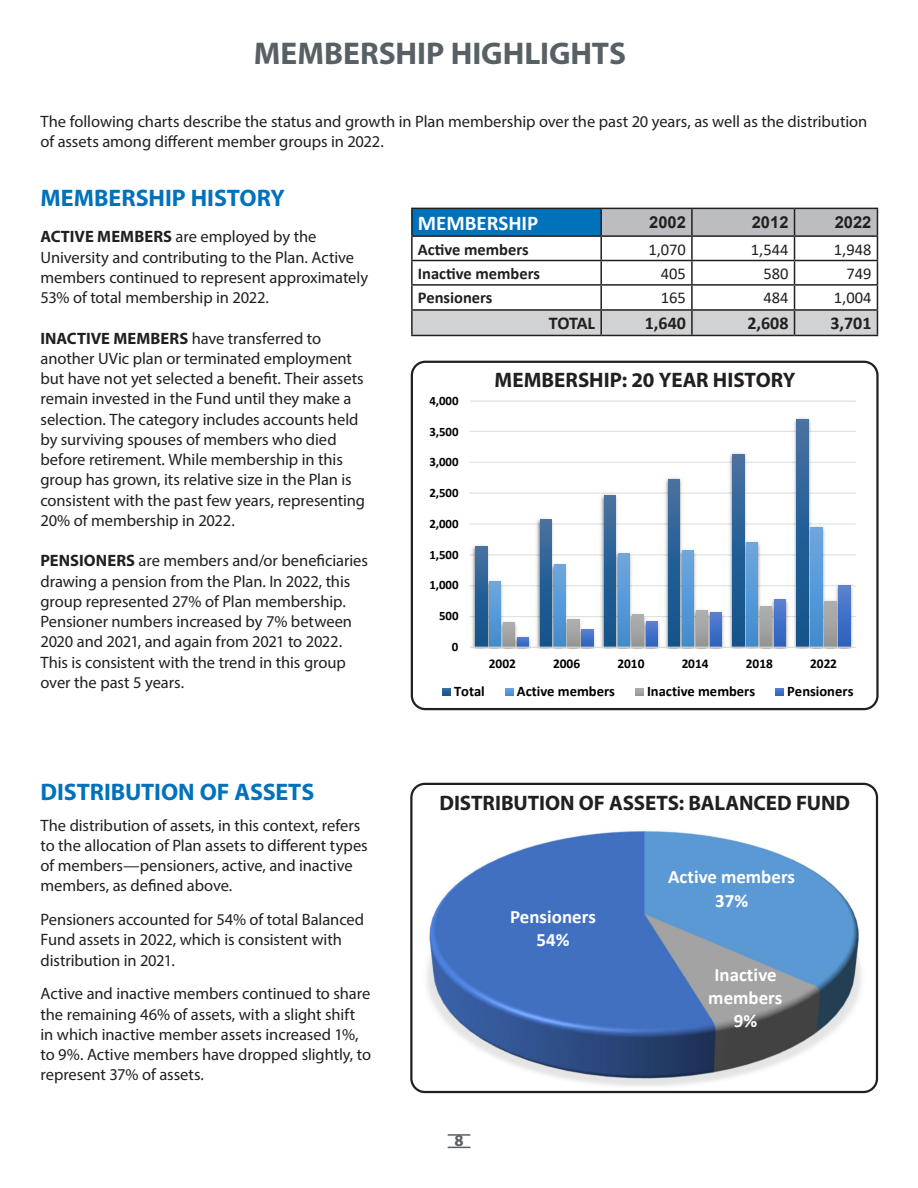
<style>
.page{position:relative;width:918px;height:1188px;background:#fff}
.page>*{position:absolute;margin:0;border:0;box-sizing:border-box;transform-origin:0 0}
.t1{font:700 31.5px "Myriad Pro";color:#576065}
.CHART_LABELS{font:700 24px "Myriad Pro";color:#0072bc}
.CHART_TITLES{font:700 21px "Myriad Pro";color:#231f20}
.Table_Body{font:700 21px "Calibri";color:#fff}
.t2{font:700 18.9px/23.1px "Calibri";color:#fff;text-align:center}
.Table_Body-2{font:700 18px "Calibri";color:#231f20}
.BODY_COPY_2020{font:16.5px/20.2px "Myriad Pro";letter-spacing:-.005em;color:#231f20}
.Table_Body-3{font:700 16.5px "Calibri";color:#231f20}
.Table_Body-4{font:16.5px "Calibri";color:#231f20}
.Table_Body-5{font:700 16.5px "Arial";color:#231f20}
.t3{font:700 16.5px "Myriad Pro";color:#576065}
.t4{font:700 14.55px "Calibri";color:#000}
.t5{font:700 13.35px "Calibri";color:#000}
.t6{font:700 12.75px "Calibri";color:#000}
.s1{font-weight:700}
</style>
<div class="page">
<svg style="left:448px;top:1147px;width:22px;height:1px"></svg>
<hr style="left:448px;top:1134px;width:22px;height:2px;background:#576065">
<hr style="left:411px;top:208px;width:190px;height:1px;background:#231f20">
<hr style="left:411px;top:209px;width:2px;height:26px;background:#231f20">
<hr style="left:411px;top:235px;width:190px;height:2px;background:#231f20">
<hr style="left:411px;top:237px;width:2px;height:23px;background:#231f20">
<hr style="left:411px;top:260px;width:190px;height:1px;background:#231f20">
<hr style="left:411px;top:261px;width:2px;height:23px;background:#231f20">
<hr style="left:411px;top:284px;width:190px;height:2px;background:#231f20">
<hr style="left:411px;top:286px;width:2px;height:23px;background:#231f20">
<hr style="left:411px;top:309px;width:190px;height:2px;background:#231f20">
<hr style="left:411px;top:311px;width:2px;height:24px;background:#231f20">
<svg style="left:412px;top:208px;width:466px;height:127px"></svg>
<hr style="left:411px;top:335px;width:190px;height:1px;background:#231f20">
<hr style="left:601px;top:335px;width:91px;height:1px;background:#231f20">
<hr style="left:692px;top:335px;width:103px;height:1px;background:#231f20">
<hr style="left:795px;top:335px;width:83px;height:1px;background:#231f20">
<hr style="left:470px;top:401px;width:386px;height:1px;background:#d9d9d9">
<img style="left:470px;top:418px;width:386px;height:231px">
<img style="left:476px;top:546px;width:11px;height:101px">
<img style="left:540px;top:520px;width:11px;height:127px">
<img style="left:604px;top:496px;width:12px;height:151px">
<img style="left:669px;top:479px;width:11px;height:168px">
<img style="left:733px;top:454px;width:11px;height:193px">
<img style="left:797px;top:420px;width:11px;height:227px">
<img style="left:490px;top:581px;width:11px;height:66px">
<img style="left:554px;top:565px;width:11px;height:82px">
<img style="left:618px;top:554px;width:12px;height:93px">
<img style="left:683px;top:551px;width:11px;height:96px">
<img style="left:747px;top:543px;width:11px;height:104px">
<img style="left:811px;top:527px;width:11px;height:120px">
<img style="left:504px;top:622px;width:11px;height:25px">
<img style="left:568px;top:620px;width:11px;height:27px">
<img style="left:632px;top:615px;width:11px;height:32px">
<img style="left:696px;top:610px;width:12px;height:37px">
<img style="left:761px;top:607px;width:11px;height:40px">
<img style="left:825px;top:601px;width:11px;height:46px">
<svg style="left:518px;top:637px;width:11px;height:10px"></svg>
<img style="left:582px;top:630px;width:11px;height:17px">
<img style="left:646px;top:622px;width:11px;height:25px">
<img style="left:710px;top:612px;width:12px;height:35px">
<img style="left:775px;top:600px;width:11px;height:47px">
<img style="left:839px;top:585px;width:11px;height:62px">
<hr style="left:470px;top:647px;width:386px;height:1px;background:#d9d9d9">
<svg style="left:442px;top:688px;width:8px;height:8px"></svg>
<svg style="left:505px;top:688px;width:8px;height:8px"></svg>
<svg style="left:635px;top:688px;width:8px;height:8px"></svg>
<svg style="left:776px;top:688px;width:8px;height:8px"></svg>
<div style="left:411px;top:361px;width:468px;height:349px;border:2px solid #231f20;border-radius:14px"></div>
<img style="left:414px;top:830px;width:459px;height:261px">
<div style="left:410px;top:783px;width:468px;height:310px;border:2px solid #231f20;border-radius:14px"></div>
<p class="t1" style="left:254px;top:33px;width:374px">MEMBERSHIP HIGHLIGHTS</p>
<p class="BODY_COPY_2020" style="left:40px;top:111px;width:828px">The following charts describe the status and growth in Plan membership over the past 20 years, as well as the distribution of assets among different member groups in 2022.</p>
<p class="CHART_LABELS" style="left:40px;top:182px;width:246px">MEMBERSHIP HISTORY</p>
<p class="BODY_COPY_2020" style="left:41px;top:226px;width:329px"><span class="s1">ACTIVE MEMBERS</span> are employed by the University and contributing to the Plan. Active members continued to represent approximately 53% of total membership in 2022.</p>
<p class="BODY_COPY_2020" style="left:41px;top:328px;width:326px"><span class="s1">INACTIVE MEMBERS</span> have transferred to another UVic plan or terminated employment but have not yet selected a benefit. Their assets remain invested in the Fund until they make a selection. The category includes accounts held by surviving spouses of members who died before retirement. While membership in this group has grown, its relative size in the Plan is consistent with the past few years, representing 20% of membership in 2022.</p>
<p class="BODY_COPY_2020" style="left:41px;top:550px;width:329px"><span class="s1">PENSIONERS</span> are members and/or beneficiaries drawing a pension from the Plan. In 2022, this group represented 27% of Plan membership.<br>Pensioner numbers increased by 7% between 2020 and 2021, and again from 2021 to 2022.<br>This is consistent with the trend in this group over the past 5 years.</p>
<p class="CHART_LABELS" style="left:40px;top:776px;width:275px">DISTRIBUTION OF ASSETS</p>
<p class="BODY_COPY_2020" style="left:40px;top:815px;width:329px">The distribution of assets, in this context, refers to the allocation of Plan assets to different types of members—pensioners, active, and inactive members, as defined above.</p>
<p class="BODY_COPY_2020" style="left:40px;top:909px;width:325px">Pensioners accounted for 54% of total Balanced<br>Fund assets in 2022, which is consistent with distribution in 2021.</p>
<p class="BODY_COPY_2020" style="left:40px;top:983px;width:332px">Active and inactive members continued to share the remaining 46% of assets, with a slight shift in which inactive member assets increased 1%, to 9%. Active members have dropped slightly, to represent 37% of assets.</p>
<p class="Table_Body" style="left:418px;top:208px;width:122px">MEMBERSHIP</p>
<p class="Table_Body-5" style="left:649px;top:211px;width:38px">2002</p>
<p class="Table_Body-5" style="left:752px;top:211px;width:38px">2012</p>
<p class="Table_Body-5" style="left:835px;top:211px;width:38px">2022</p>
<p class="Table_Body-3" style="left:418px;top:237px;width:112px">Active members</p>
<p class="Table_Body-4" style="left:648px;top:238px;width:39px">1,070</p>
<p class="Table_Body-4" style="left:751px;top:238px;width:39px">1,544</p>
<p class="Table_Body-4" style="left:834px;top:238px;width:39px">1,948</p>
<p class="Table_Body-3" style="left:418px;top:262px;width:124px">Inactive members</p>
<p class="Table_Body-4" style="left:661px;top:262px;width:27px">405</p>
<p class="Table_Body-4" style="left:763px;top:262px;width:27px">580</p>
<p class="Table_Body-4" style="left:846px;top:262px;width:27px">749</p>
<p class="Table_Body-3" style="left:418px;top:286px;width:76px">Pensioners</p>
<p class="Table_Body-4" style="left:661px;top:286px;width:27px">165</p>
<p class="Table_Body-4" style="left:763px;top:286px;width:27px">484</p>
<p class="Table_Body-4" style="left:834px;top:286px;width:39px">1,004</p>
<p class="Table_Body-2" style="left:549px;top:311px;width:48px">TOTAL</p>
<p class="Table_Body-2" style="left:645px;top:311px;width:43px">1,640</p>
<p class="Table_Body-2" style="left:747px;top:311px;width:43px">2,608</p>
<p class="Table_Body-2" style="left:830px;top:311px;width:43px">3,701</p>
<p class="t6" style="left:429px;top:392px;width:31px">4,000</p>
<p class="t6" style="left:429px;top:422px;width:31px">3,500</p>
<p class="t6" style="left:429px;top:453px;width:31px">3,000</p>
<p class="t6" style="left:429px;top:484px;width:31px">2,500</p>
<p class="t6" style="left:429px;top:515px;width:31px">2,000</p>
<p class="t6" style="left:429px;top:545px;width:31px">1,500</p>
<p class="t6" style="left:429px;top:576px;width:31px">1,000</p>
<p class="t6" style="left:439px;top:607px;width:21px">500</p>
<p class="t6" style="left:452px;top:638px;width:8px">0</p>
<p class="CHART_TITLES" style="left:495px;top:367px;width:302px">MEMBERSHIP: 20 YEAR HISTORY</p>
<p class="t5" style="left:489px;top:654px;width:28px">2002</p>
<p class="t5" style="left:553px;top:654px;width:29px">2006</p>
<p class="t5" style="left:617px;top:654px;width:29px">2010</p>
<p class="t5" style="left:682px;top:654px;width:28px">2014</p>
<p class="t5" style="left:746px;top:654px;width:29px">2018</p>
<p class="t5" style="left:810px;top:654px;width:28px">2022</p>
<p class="t4" style="left:454px;top:681px;width:32px">Total</p>
<p class="t4" style="left:517px;top:681px;width:100px">Active members</p>
<p class="t4" style="left:647px;top:681px;width:110px">Inactive members</p>
<p class="t4" style="left:787px;top:681px;width:68px">Pensioners</p>
<p class="CHART_TITLES" style="left:439px;top:789px;width:412px">DISTRIBUTION OF ASSETS: BALANCED FUND</p>
<p class="t2" style="left:510px;top:904px;width:87px">Pensioners<br>54%</p>
<p class="t3" style="left:454px;top:1130px;width:11px">8</p>
<p class="t2" style="left:668px;top:865px;width:129px">Active members<br>37%</p>
<p class="t2" style="left:708px;top:963px;width:76px">Inactive members<br>9%</p>
</div>
